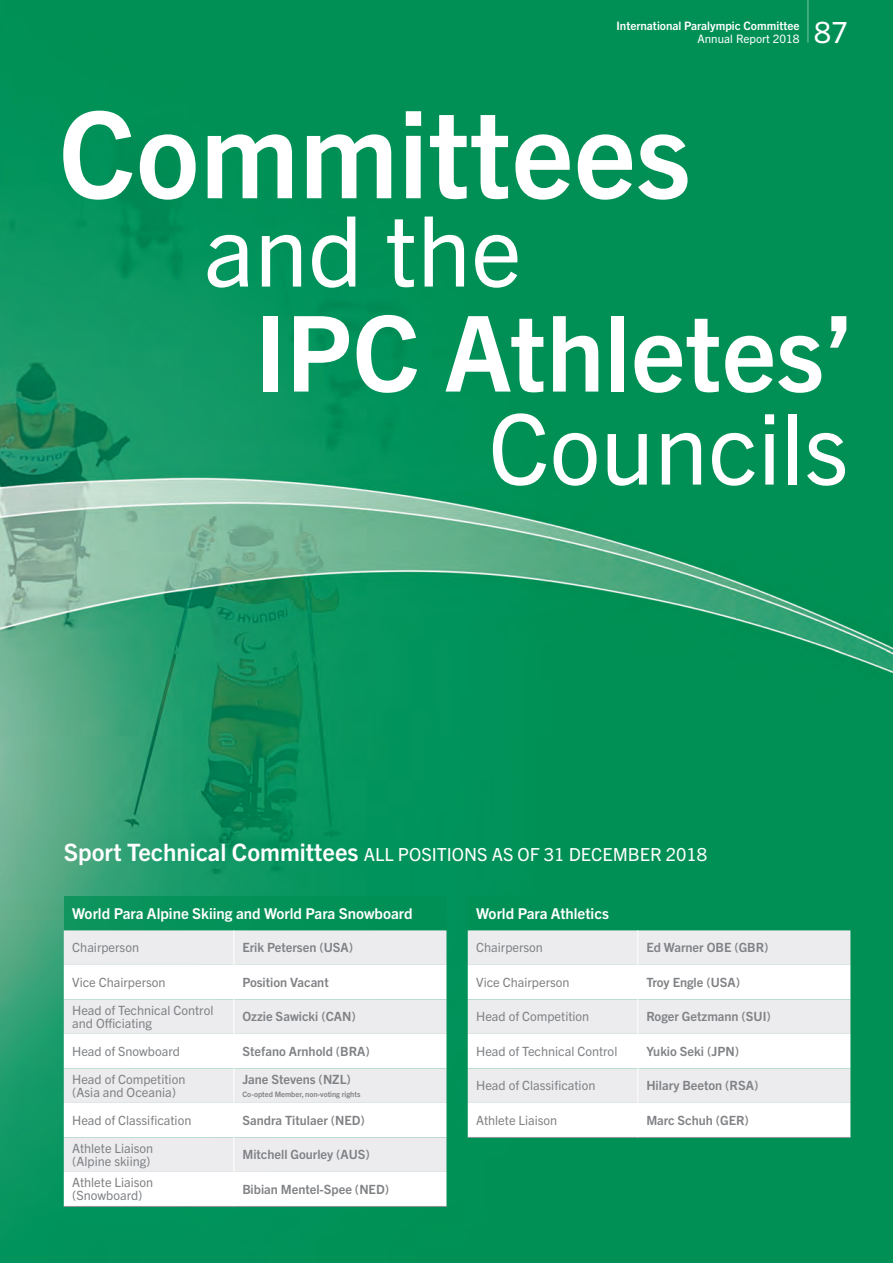
<style>
.page{position:relative;width:893px;height:1263px;background:#fff}
.page>*{position:absolute;margin:0;border:0;box-sizing:border-box;transform-origin:0 0}
.t1{font:700 120px "Trade Gothic Next LT Pro";color:#fff}
.t2{font:700 105px "Trade Gothic Next LT Pro";color:#fff}
.t3{font:97.5px "Trade Gothic Next LT Pro";color:#fff}
.t4{font:29.25px "Trade Gothic Next LT Pro";color:#fff}
._7_Committee_Title{font:18px "Trade Gothic Next LT Pro";color:#fff}
._7_Committee_Name{font:700 15px "Trade Gothic Next LT Pro";color:#fff}
._7_Committe_Position{font:12.75px/13.5px "Trade Gothic Next LT Pro";color:#808285}
._7_Committee_Name-2{font:700 12.75px "Trade Gothic Next LT Pro";color:#808285}
.t5{font:700 11.7px "Trade Gothic Next LT Pro";color:#fff}
.t6{font:11.7px "Trade Gothic Next LT Pro";color:#fff}
._7_Committee_Small_T{font:700 7.5px "Trade Gothic Next LT Pro";color:#808285}
.s1{font-weight:700;font-size:24px}
</style>
<div class="page">
<img style="left:0;top:0;width:893px;height:1263px">
<div style="left:64px;top:896px;width:382px;height:34px;background:#009055"></div>
<div style="left:468px;top:896px;width:382px;height:34px;background:#009055"></div>
<div style="left:64px;top:930px;width:382px;height:35px;background:#ececee"></div>
<svg style="left:64px;top:965px;width:382px;height:241px"></svg>
<hr style="left:64px;top:1206px;width:170px;height:1px;background:#939598">
<hr style="left:234px;top:1206px;width:212px;height:1px;background:#939598">
<hr style="left:233px;top:930px;width:1px;height:35px;background:#fff">
<hr style="left:233px;top:965px;width:1px;height:34px;background:#fff">
<hr style="left:233px;top:999px;width:1px;height:35px;background:#fff">
<hr style="left:233px;top:1034px;width:1px;height:34px;background:#fff">
<hr style="left:233px;top:1068px;width:1px;height:35px;background:#fff">
<hr style="left:233px;top:1103px;width:1px;height:34px;background:#fff">
<hr style="left:233px;top:1137px;width:1px;height:35px;background:#fff">
<hr style="left:233px;top:1172px;width:1px;height:34px;background:#fff">
<div style="left:468px;top:930px;width:382px;height:35px;background:#ececee"></div>
<svg style="left:468px;top:965px;width:382px;height:172px"></svg>
<hr style="left:637px;top:930px;width:1px;height:35px;background:#fff">
<hr style="left:637px;top:965px;width:1px;height:34px;background:#fff">
<hr style="left:637px;top:999px;width:1px;height:35px;background:#fff">
<hr style="left:637px;top:1034px;width:1px;height:34px;background:#fff">
<hr style="left:637px;top:1068px;width:1px;height:35px;background:#fff">
<hr style="left:468px;top:1137px;width:170px;height:1px;background:#939598">
<hr style="left:638px;top:1137px;width:212px;height:1px;background:#939598">
<hr style="left:637px;top:1103px;width:1px;height:34px;background:#fff">
<hr style="left:808px;top:0;width:1px;height:43px;background:#fff">
<p class="t5" style="left:616px;top:17px;width:184px">International Paralympic Committee</p>
<p class="t6" style="left:698px;top:30px;width:103px">Annual Report 2018</p>
<h3 class="t4" style="left:814px;top:12px;width:35px">87</h3>
<p class="t1" style="left:58px;top:71px;width:634px">Committees</p>
<h3 class="t3" style="left:204px;top:183px;width:319px">and the</h3>
<h2 class="t2" style="left:255px;top:280px;width:601px">IPC Athletes’</h2>
<h3 class="t3" style="left:488px;top:381px;width:361px">Councils</h3>
<p class="_7_Committee_Title" style="left:64px;top:842px;width:645px"><span class="s1">Sport Technical Committees</span> ALL POSITIONS AS OF 31 DECEMBER 2018</p>
<p class="_7_Committee_Name" style="left:72px;top:903px;width:342px">World Para Alpine Skiing and World Para Snowboard</p>
<p class="_7_Committe_Position" style="left:72px;top:940px;width:68px">Chairperson</p>
<p class="_7_Committee_Name-2" style="left:242px;top:939px;width:112px">Erik Petersen (USA)</p>
<p class="_7_Committe_Position" style="left:72px;top:974px;width:95px">Vice Chairperson</p>
<p class="_7_Committee_Name-2" style="left:242px;top:973px;width:88px">Position Vacant</p>
<p class="_7_Committe_Position" style="left:72px;top:1002px;width:143px">Head of Technical Control and Officiating</p>
<p class="_7_Committee_Name-2" style="left:242px;top:1008px;width:115px">Ozzie Sawicki (CAN)</p>
<p class="_7_Committe_Position" style="left:72px;top:1043px;width:109px">Head of Snowboard</p>
<p class="_7_Committee_Name-2" style="left:242px;top:1042px;width:129px">Stefano Arnhold (BRA)</p>
<p class="_7_Committe_Position" style="left:72px;top:1071px;width:115px">Head of Competition (Asia and Oceania)</p>
<p class="_7_Committee_Name-2" style="left:242px;top:1070px;width:110px">Jane Stevens (NZL)</p>
<p class="_7_Committee_Small_T" style="left:242px;top:1089px;width:120px">Co-opted Member, non-voting rights</p>
<p class="_7_Committe_Position" style="left:72px;top:1112px;width:121px">Head of Classification</p>
<p class="_7_Committee_Name-2" style="left:242px;top:1111px;width:124px">Sandra Titulaer (NED)</p>
<p class="_7_Committe_Position" style="left:72px;top:1140px;width:83px">Athlete Liaison (Alpine skiing)</p>
<p class="_7_Committee_Name-2" style="left:242px;top:1146px;width:129px">Mitchell Gourley (AUS)</p>
<p class="_7_Committe_Position" style="left:72px;top:1175px;width:83px">Athlete Liaison (Snowboard)</p>
<p class="_7_Committee_Name-2" style="left:242px;top:1180px;width:148px">Bibian Mentel-Spee (NED)</p>
<p class="_7_Committee_Name" style="left:476px;top:903px;width:134px">World Para Athletics</p>
<p class="_7_Committe_Position" style="left:476px;top:940px;width:68px">Chairperson</p>
<p class="_7_Committee_Name-2" style="left:646px;top:939px;width:124px">Ed Warner OBE (GBR)</p>
<p class="_7_Committe_Position" style="left:476px;top:974px;width:95px">Vice Chairperson</p>
<p class="_7_Committee_Name-2" style="left:646px;top:973px;width:95px">Troy Engle (USA)</p>
<p class="_7_Committe_Position" style="left:476px;top:1009px;width:115px">Head of Competition</p>
<p class="_7_Committee_Name-2" style="left:646px;top:1008px;width:126px">Roger Getzmann (SUI)</p>
<p class="_7_Committe_Position" style="left:476px;top:1043px;width:143px">Head of Technical Control</p>
<p class="_7_Committee_Name-2" style="left:646px;top:1042px;width:94px">Yukio Seki (JPN)</p>
<p class="_7_Committe_Position" style="left:476px;top:1078px;width:121px">Head of Classification</p>
<p class="_7_Committee_Name-2" style="left:646px;top:1077px;width:114px">Hilary Beeton (RSA)</p>
<p class="_7_Committe_Position" style="left:476px;top:1112px;width:83px">Athlete Liaison</p>
<p class="_7_Committee_Name-2" style="left:646px;top:1111px;width:104px">Marc Schuh (GER)</p>
</div>
